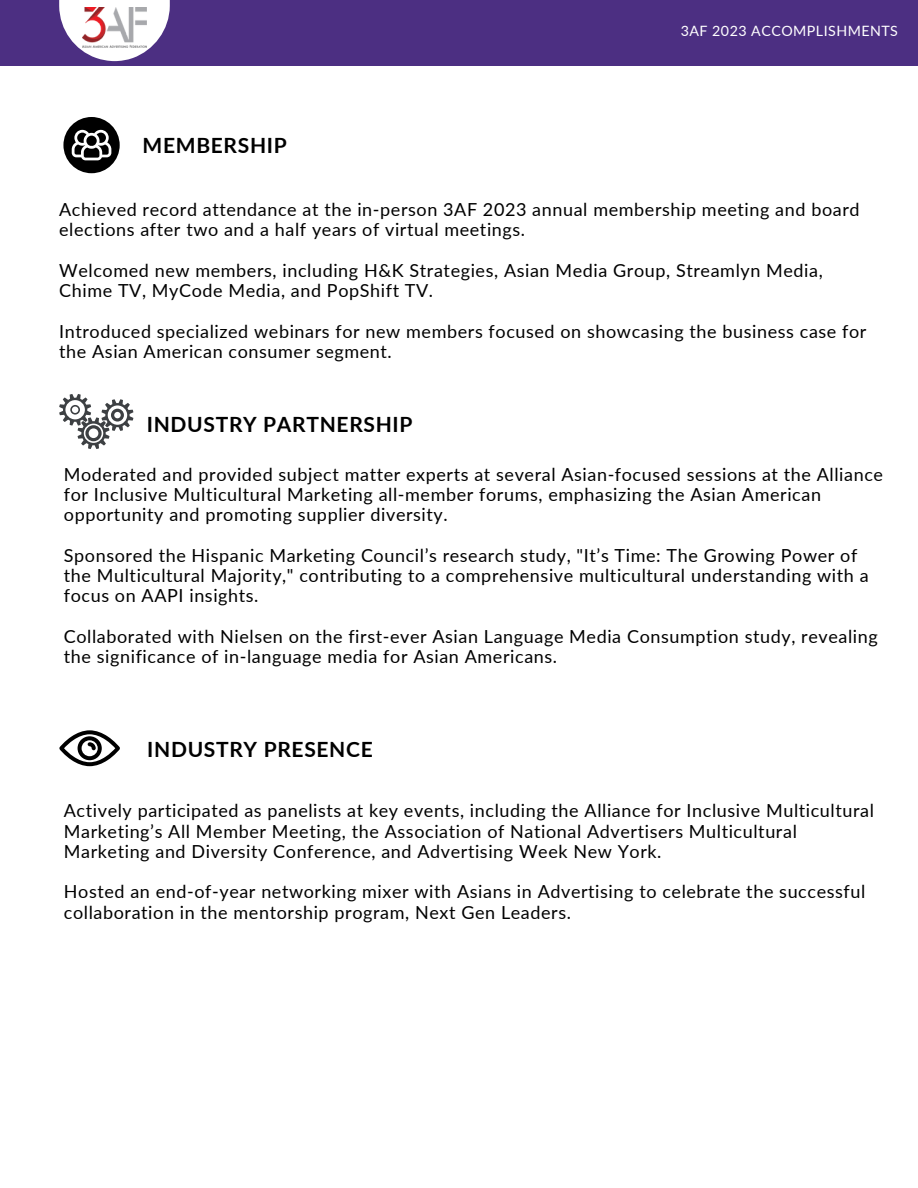
<style>
.page{position:relative;width:918px;height:1188px;background:#fff}
.page>*{position:absolute;margin:0;border:0;box-sizing:border-box;transform-origin:0 0}
.t1{font:700 21px "Lato";letter-spacing:.035em;color:#000}
.t2{font:18px/20.2px "Lato";letter-spacing:.035em;color:#000}
.t3{font:14.25px "Lato";letter-spacing:.035em;color:#fff}
</style>
<div class="page">
<div style="left:0;top:0;width:918px;height:66px;background:#4c2f82"></div>
<svg style="left:59px;top:0;width:111px;height:61px;fill:#fff"></svg>
<img style="left:82px;top:8px;width:64px;height:39px">
<svg style="left:63px;top:117px;width:57px;height:56px"></svg>
<svg style="left:59px;top:394px;width:74px;height:55px"></svg>
<svg style="left:59px;top:730px;width:61px;height:36px"></svg>
<h2 class="t1" style="left:143px;top:132px;width:146px">MEMBERSHIP</h2>
<h2 class="t3" style="left:681px;top:22px;width:219px">3AF 2023 ACCOMPLISHMENTS</h2>
<p class="t2" style="left:59px;top:199px;width:802px">Achieved record attendance at the in-person 3AF 2023 annual membership meeting and board elections after two and a half years of virtual meetings.</p>
<p class="t2" style="left:59px;top:260px;width:765px">Welcomed new members, including H&amp;K Strategies, Asian Media Group, Streamlyn Media,<br>Chime TV, MyCode Media, and PopShift TV.</p>
<h1 class="t2" style="left:59px;top:320px;width:809px">Introduced specialized webinars for new members focused on showcasing the business case for the Asian American consumer segment.</h1>
<h2 class="t1" style="left:147px;top:411px;width:267px">INDUSTRY PARTNERSHIP</h2>
<p class="t2" style="left:64px;top:464px;width:821px">Moderated and provided subject matter experts at several Asian-focused sessions at the Alliance for Inclusive Multicultural Marketing all-member forums, emphasizing the Asian American opportunity and promoting supplier diversity.</p>
<h1 class="t2" style="left:64px;top:545px;width:806px">Sponsored the Hispanic Marketing Council’s research study, "It’s Time: The Growing Power of the Multicultural Majority," contributing to a comprehensive multicultural understanding with a focus on AAPI insights.</h1>
<h2 class="t2" style="left:64px;top:626px;width:815px">Collaborated with Nielsen on the first-ever Asian Language Media Consumption study, revealing the significance of in-language media for Asian Americans.</h2>
<p class="t1" style="left:147px;top:736px;width:227px">INDUSTRY PRESENCE</p>
<h2 class="t2" style="left:64px;top:800px;width:812px">Actively participated as panelists at key events, including the Alliance for Inclusive Multicultural<br>Marketing’s All Member Meeting, the Association of National Advertisers Multicultural<br>Marketing and Diversity Conference, and Advertising Week New York.</h2>
<h2 class="t2" style="left:64px;top:881px;width:803px">Hosted an end-of-year networking mixer with Asians in Advertising to celebrate the successful collaboration in the mentorship program, Next Gen Leaders.</h2>
</div>
